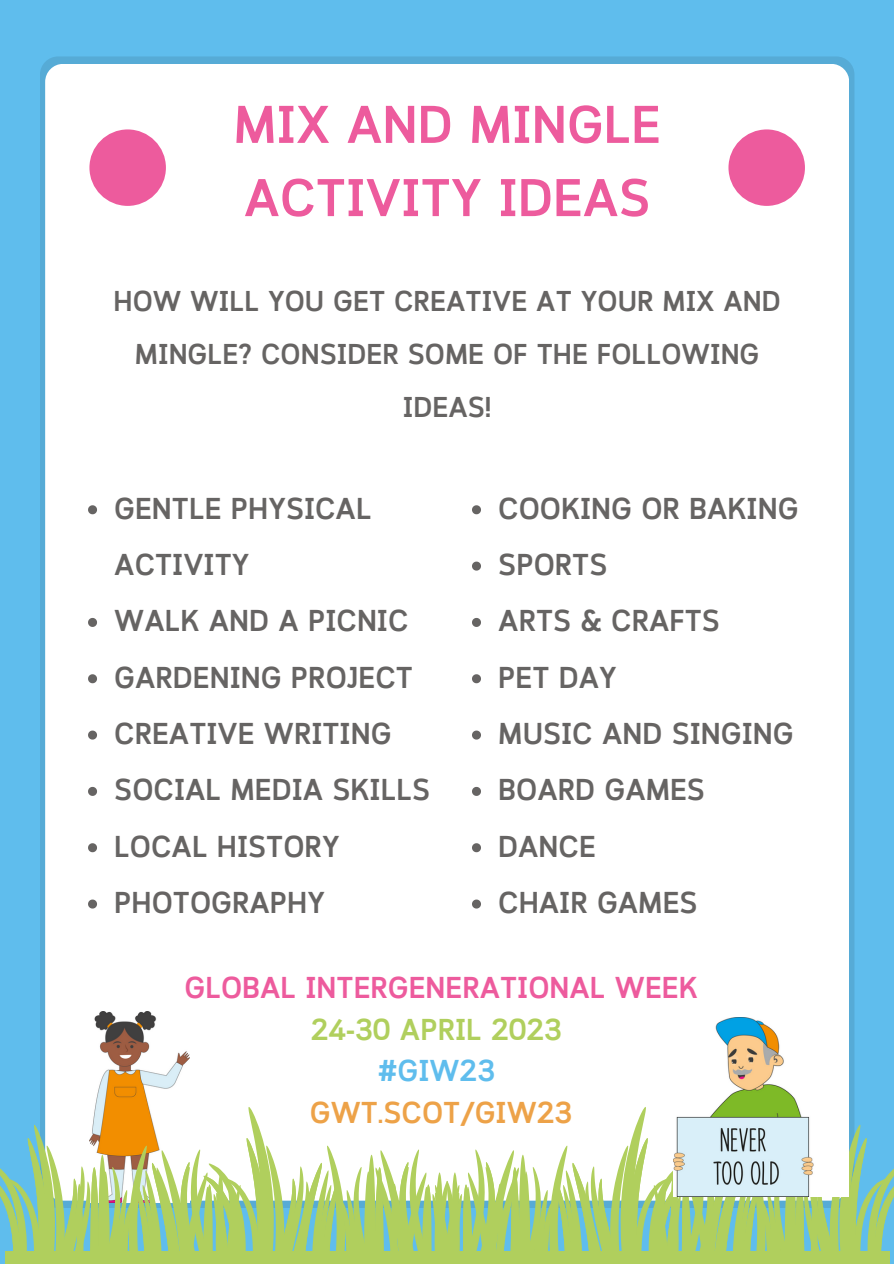
<style>
.page{position:relative;width:894px;height:1264px;background:#fff}
.page>*{position:absolute;margin:0;border:0;box-sizing:border-box;transform-origin:0 0}
.t1{font:600 52.8px/73.2px "Cloud";color:#ed5b9d}
.t2{font:600 30px/56.2px "Cloud";color:#666463}
.t3{font:600 30px "Cloud";color:#ed5b9d}
.t4{font:600 30px "Cloud";color:#b0cf5d}
.t5{font:600 30px "Cloud";color:#eda248}
.t6{font:600 30px "Cloud";color:#5fbded}
.t7{font:600 28.5px/52.9px "Cloud";color:#666463;text-align:center}
</style>
<div class="page">
<div style="left:0;top:0;width:893px;height:1263px;background:#5fbded"></div>
<div style="left:45px;top:64px;width:803px;height:1136px;background:#fff;border-radius:18px"></div>
<div style="left:89px;top:129px;width:77px;height:77px;background:#ed5b9d;border-radius:50%"></div>
<div style="left:728px;top:129px;width:76px;height:77px;background:#ed5b9d;border-radius:50%"></div>
<img style="left:715px;top:1017px;width:83px;height:89px">
<img style="left:94px;top:1011px;width:96px;height:95px">
<svg style="left:0;top:1106px;width:893px;height:157px"></svg>
<svg style="left:88px;top:505px;width:9px;height:9px"></svg>
<svg style="left:88px;top:618px;width:9px;height:9px"></svg>
<svg style="left:88px;top:674px;width:9px;height:9px"></svg>
<svg style="left:88px;top:730px;width:9px;height:9px"></svg>
<svg style="left:88px;top:787px;width:9px;height:9px"></svg>
<svg style="left:88px;top:843px;width:9px;height:9px"></svg>
<svg style="left:88px;top:899px;width:9px;height:9px"></svg>
<svg style="left:472px;top:505px;width:9px;height:9px"></svg>
<svg style="left:472px;top:561px;width:9px;height:9px"></svg>
<svg style="left:472px;top:618px;width:9px;height:9px"></svg>
<svg style="left:472px;top:674px;width:9px;height:9px"></svg>
<svg style="left:472px;top:730px;width:9px;height:9px"></svg>
<svg style="left:472px;top:787px;width:9px;height:9px"></svg>
<svg style="left:472px;top:843px;width:9px;height:9px"></svg>
<svg style="left:472px;top:899px;width:9px;height:9px"></svg>
<h1 class="t1" style="left:233px;top:93px;width:429px">MIX AND MINGLE<br>ACTIVITY IDEAS</h1>
<p class="t7" style="left:113px;top:278px;width:668px">HOW WILL YOU GET CREATIVE AT YOUR MIX AND<br>MINGLE? CONSIDER SOME OF THE FOLLOWING<br>IDEAS!</p>
<p class="t2" style="left:114px;top:483px;width:317px">GENTLE PHYSICAL<br>ACTIVITY<br>WALK AND A PICNIC<br>GARDENING PROJECT<br>CREATIVE WRITING<br>SOCIAL MEDIA SKILLS<br>LOCAL HISTORY<br>PHOTOGRAPHY</p>
<p class="t2" style="left:498px;top:483px;width:301px">COOKING OR BAKING<br>SPORTS<br>ARTS &amp; CRAFTS<br>PET DAY<br>MUSIC AND SINGING<br>BOARD GAMES<br>DANCE<br>CHAIR GAMES</p>
<p class="t3" style="left:184px;top:970px;width:514px">GLOBAL INTERGENERATIONAL WEEK</p>
<p class="t4" style="left:311px;top:1011px;width:252px">24-30 APRIL 2023</p>
<p class="t6" style="left:377px;top:1053px;width:119px">#GIW23</p>
<p class="t5" style="left:310px;top:1095px;width:264px">GWT.SCOT/GIW23</p>
</div>
